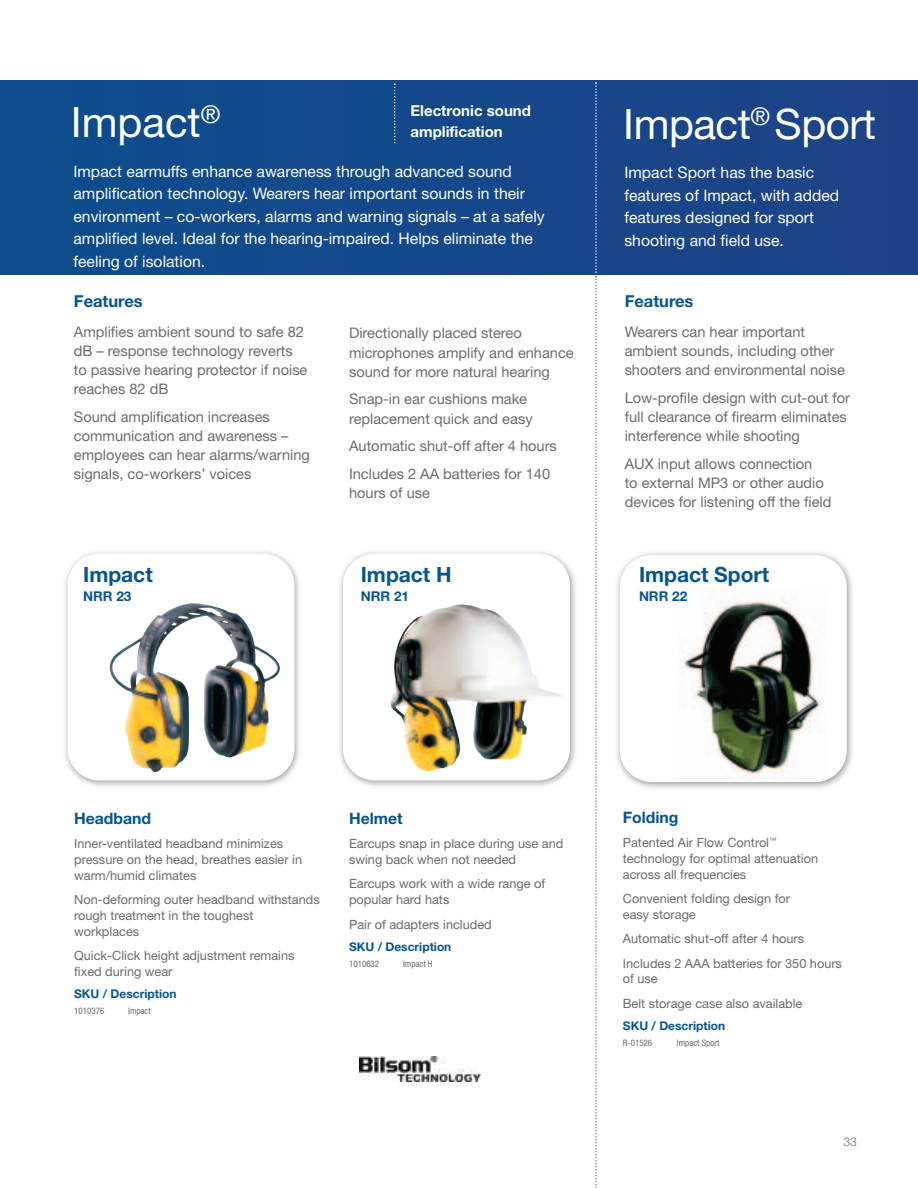
<style>
.page{position:relative;width:918px;height:1188px;background:#fff}
.page>*{position:absolute;margin:0;border:0;box-sizing:border-box;transform-origin:0 0}
.t1{font:42px "Helvetica Neue";letter-spacing:-.01em;color:#fff}
.t2{font:700 21px "Helvetica Neue";color:#075491}
.t3{font:700 16.5px "Helvetica Neue";color:#075491}
.t4{font:15.75px/22.5px "Helvetica Neue";color:#fff}
.t5{font:700 15.75px "Helvetica Neue";color:#075491}
.t6{font:700 15px/21px "Helvetica Neue";color:#fff}
.t7{font:14.7px/19px "Helvetica Neue";color:#696b73}
.t8{font:700 13.5px "Helvetica Neue";color:#075491}
.t9{font:12.75px/15.8px "Helvetica Neue";color:#696b73}
.t10{font:700 12px "Helvetica Neue";color:#075491}
.t11{font:300 12px "Helvetica Neue";color:#696b73}
.t12{font:condensed 9px "Helvetica Neue";color:#696b73}
</style>
<div class="page">
<div style="left:0;top:81px;width:918px;height:193px;background:#14488a"></div>
<img style="left:64px;top:551px;width:236px;height:236px">
<div style="left:68px;top:554px;width:227px;height:227px;background:#fff;border-radius:32px"></div>
<img style="left:109px;top:603px;width:171px;height:170px">
<img style="left:339px;top:551px;width:237px;height:236px">
<div style="left:343px;top:554px;width:227px;height:227px;background:#fff;border-radius:32px"></div>
<img style="left:390px;top:604px;width:172px;height:167px">
<svg style="left:394px;top:84px;width:1px;height:59px"></svg>
<img style="left:616px;top:552px;width:237px;height:237px">
<div style="left:620px;top:555px;width:227px;height:227px;background:#fff;border-radius:32px"></div>
<img style="left:679px;top:600px;width:147px;height:182px">
<svg style="left:595px;top:82px;width:2px;height:1106px"></svg>
<img style="left:359px;top:1057px;width:121px;height:25px">
<p class="t6" style="left:411px;top:101px;width:122px">Electronic sound amplification</p>
<h1 class="t1" style="left:623px;top:109px;width:254px">Impact<sup>®</sup> Sport</h1>
<p class="t4" style="left:624px;top:163px;width:216px">Impact Sport has the basic features of Impact, with added features designed for sport shooting and field use.</p>
<h1 class="t1" style="left:71px;top:107px;width:151px">Impact<sup>®</sup></h1>
<p class="t4" style="left:73px;top:161px;width:473px">Impact earmuffs enhance awareness through advanced sound amplification technology. Wearers hear important sounds in their environment – co-workers, alarms and warning signals – at a safely amplified level. Ideal for the hearing-impaired. Helps eliminate the feeling of isolation.</p>
<p class="t3" style="left:74px;top:295px;width:70px">Features</p>
<p class="t7" style="left:74px;top:323px;width:235px">Amplifies ambient sound to safe 82 dB – response technology reverts to passive hearing protector if noise reaches 82 dB</p>
<p class="t7" style="left:74px;top:408px;width:237px">Sound amplification increases communication and awareness – employees can hear alarms/warning signals, co-workers’ voices</p>
<h2 class="t2" style="left:83px;top:567px;width:71px">Impact</h2>
<p class="t8" style="left:83px;top:591px;width:50px">NRR 23</p>
<p class="t7" style="left:349px;top:325px;width:226px">Directionally placed stereo microphones amplify and enhance sound for more natural hearing</p>
<p class="t7" style="left:349px;top:391px;width:185px">Snap-in ear cushions make replacement quick and easy</p>
<p class="t7" style="left:349px;top:434px;width:209px;line-height:27.8px">Automatic shut-off after 4 hours<br>Includes 2 AA batteries for 140</p>
<p class="t7" style="left:349px;top:485px;width:82px">hours of use</p>
<h2 class="t2" style="left:361px;top:567px;width:92px">Impact H</h2>
<p class="t8" style="left:361px;top:591px;width:50px">NRR 21</p>
<p class="t3" style="left:625px;top:295px;width:70px">Features</p>
<p class="t7" style="left:625px;top:323px;width:222px">Wearers can hear important ambient sounds, including other shooters and environmental noise</p>
<p class="t7" style="left:625px;top:389px;width:227px">Low-profile design with cut-out for full clearance of firearm eliminates interference while shooting</p>
<p class="t7" style="left:625px;top:455px;width:208px">AUX input allows connection<br>to external MP3 or other audio devices for listening off the field</p>
<h2 class="t2" style="left:639px;top:567px;width:132px">Impact Sport</h2>
<p class="t8" style="left:639px;top:591px;width:50px">NRR 22</p>
<p class="t5" style="left:74px;top:813px;width:78px">Headband</p>
<p class="t9" style="left:74px;top:837px;width:229px">Inner-ventilated headband minimizes pressure on the head, breathes easier in warm/humid climates</p>
<p class="t9" style="left:74px;top:893px;width:247px">Non-deforming outer headband withstands rough treatment in the toughest workplaces</p>
<p class="t9" style="left:74px;top:949px;width:222px">Quick-Click height adjustment remains fixed during wear</p>
<p class="t10" style="left:74px;top:989px;width:104px">SKU / Description</p>
<p class="t12" style="left:74px;top:1008px;width:32px">1010376</p>
<p class="t12" style="left:128px;top:1008px;width:24px">Impact</p>
<p class="t5" style="left:349px;top:813px;width:55px">Helmet</p>
<p class="t9" style="left:349px;top:837px;width:216px">Earcups snap in place during use and swing back when not needed</p>
<p class="t9" style="left:349px;top:877px;width:198px">Earcups work with a wide range of popular hard hats</p>
<p class="t9" style="left:349px;top:917px;width:144px">Pair of adapters included</p>
<p class="t10" style="left:349px;top:942px;width:104px">SKU / Description</p>
<p class="t12" style="left:349px;top:961px;width:32px">1010632</p>
<p class="t12" style="left:403px;top:961px;width:31px">Impact H</p>
<p class="t5" style="left:623px;top:812px;width:57px">Folding</p>
<p class="t9" style="left:623px;top:836px;width:197px">Patented Air Flow Control<sup>™ </sup>technology for optimal attenuation across all frequencies</p>
<p class="t9" style="left:623px;top:892px;width:169px">Convenient folding design for easy storage</p>
<p class="t9" style="left:623px;top:928px;width:221px;line-height:24.5px">Automatic shut-off after 4 hours<br>Includes 2 AAA batteries for 350 hours</p>
<p class="t9" style="left:623px;top:968px;width:181px;line-height:24.5px">of use<br>Belt storage case also available</p>
<p class="t10" style="left:623px;top:1021px;width:104px">SKU / Description</p>
<p class="t12" style="left:623px;top:1040px;width:31px">R-01526</p>
<p class="t12" style="left:677px;top:1040px;width:44px">Impact Sport</p>
<p class="t11" style="left:844px;top:1134px;width:15px">33</p>
</div>
